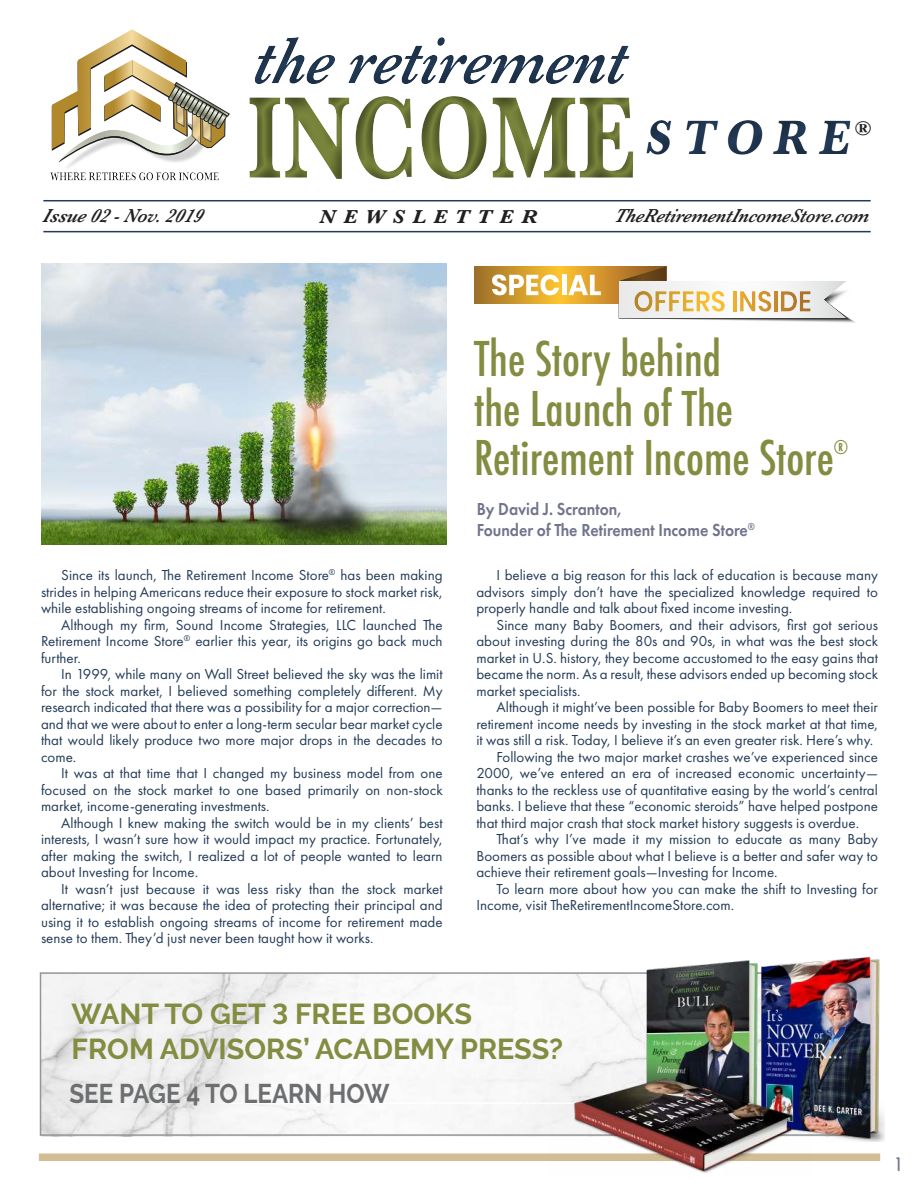
<style>
.page{position:relative;width:918px;height:1188px;background:#fff}
.page>*{position:absolute;margin:0;border:0;box-sizing:border-box;transform-origin:0 0}
.t1{font:italic 600 68.1px "Baskerville";color:#233b57;scale:.85 1}
.t2{font:italic 700 50.25px "Baskerville";color:#233b57;scale:.91 1}
.t3{font:500 condensed 46.5px/49.5px "Futura";color:#848c42}
.t4{font:700 28.8px/34.5px "Raleway";color:#848c42}
.t5{font:700 27px "Raleway";color:#6c6e70;scale:.89 1}
.t6{font:italic 700 20.55px "Baskerville";color:#221f1f;scale:1.08 1}
.t7{font:italic 600 19.5px "Baskerville";color:#221f1f;scale:.89 1}
.t8{font:italic 600 19.5px "Baskerville";color:#221f1f;scale:.94 1}
.t9{font:italic 700 19.5px "Baskerville";letter-spacing:.38em;color:#221f1f;scale:1.08 1}
.t10{font:500 condensed 18.3px "Futura";color:#848c42;scale:.91 1}
.t11{font:600 18px/21px "Futura PT";color:#70748c;scale:.89 1}
.t12{font:500 condensed 18px "Futura";color:#70748c;scale:.96 1}
.t13{font:15px/16.5px "Futura PT";color:#233b57;text-align:justify}
</style>
<div class="page">
<img style="left:43px;top:975px;width:602px;height:158px">
<div style="left:39px;top:1153px;width:841px;height:8px;background:#d2bd95"></div>
<hr style="left:43px;top:200px;width:828px;height:1px;background:#233b57">
<hr style="left:43px;top:231px;width:828px;height:1px;background:#233b57">
<hr style="left:230px;top:1102px;width:366px;height:2px;background:#fff">
<div style="left:40px;top:972px;width:803px;height:164px;border:2px solid #939597"></div>
<img style="left:763px;top:956px;width:122px;height:186px">
<svg style="left:51px;top:29px;width:798px;height:151px"></svg>
<svg style="left:50px;top:165px;width:188px;height:16px"></svg>
<img style="left:42px;top:264px;width:404px;height:280px">
<svg style="left:474px;top:266px;width:145px;height:38px;background:#cf972d"></svg>
<svg style="left:492px;top:274px;width:67px;height:21px"></svg>
<div style="left:562px;top:275px;width:5px;height:20px;background:#fff"></div>
<svg style="left:568px;top:275px;width:33px;height:20px"></svg>
<svg style="left:619px;top:266px;width:237px;height:57px"></svg>
<img style="left:645px;top:960px;width:118px;height:109px">
<img style="left:551px;top:1069px;width:261px;height:104px">
<h1 class="t1" style="left:252px;top:20px;width:451px">the retirement</h1>
<h2 class="t2" style="left:644px;top:107px;width:233px">STORE</h2>
<h3 class="t6" style="left:854px;top:116px;width:17px">®</h3>
<h3 class="t8" style="left:42px;top:204px;width:176px">Issu e 02 -Nov.2019</h3>
<h3 class="t9" style="left:320px;top:204px;width:203px">NEWSLETTER</h3>
<h3 class="t7" style="left:614px;top:204px;width:288px">TheRetirementIncomeStore.com</h3>
<p class="t13" style="left:41px;top:568px;width:403px;text-indent:20px">Since its launch, The Retirement Income Store<sup>®</sup> has been making strides in helping Americans reduce their exposure to stock market risk, while establishing ongoing streams of income for retirement.</p>
<p class="t13" style="left:41px;top:618px;width:403px;text-indent:20px">Although my firm, Sound Income Strategies, LLC launched The Retirement Income Store<sup>®</sup> earlier this year, its origins go back much further.</p>
<p class="t13" style="left:41px;top:667px;width:403px;text-indent:20px">In 1999, while many on Wall Street believed the sky was the limit for the stock market, I believed something completely different. My research indicated that there was a possibility for a major correction— and that we were about to enter a long-term secular bear market cycle that would likely produce two more major drops in the decades to come.</p>
<p class="t13" style="left:41px;top:766px;width:403px;text-indent:20px">It was at that time that I changed my business model from one focused on the stock market to one based primarily on non-stock market, income-generating investments.</p>
<p class="t13" style="left:41px;top:816px;width:403px;text-indent:20px">Although I knew making the switch would be in my clients’ best interests, I wasn’t sure how it would impact my practice. Fortunately, after making the switch, I realized a lot of people wanted to learn about Investing for Income.</p>
<p class="t13" style="left:41px;top:882px;width:403px;text-indent:20px">It wasn’t just because it was less risky than the stock market alternative; it was because the idea of protecting their principal and using it to establish ongoing streams of income for retirement made sense to them. They’d just never been taught how it works.</p>
<h3 class="t3" style="left:474px;top:337px;width:361px">The Story behind<br>the Launch of The<br>Retirement Income Store</h3>
<p class="t10" style="left:834px;top:439px;width:17px">®</p>
<p class="t11" style="left:477px;top:500px;width:314px">By David J. Scranton,<br>Founder of The Retirement Income Store<sup>®</sup></p>
<p class="t13" style="left:476px;top:568px;width:403px;text-indent:20px">I believe a big reason for this lack of education is because many advisors simply don’t have the specialized knowledge required to properly handle and talk about fixed income investing.</p>
<p class="t13" style="left:476px;top:618px;width:403px;text-indent:20px">Since many Baby Boomers, and their advisors, first got serious about investing during the 80s and 90s, in what was the best stock market in U.S. history, they become accustomed to the easy gains that became the norm. As a result, these advisors ended up becoming stock market specialists.</p>
<p class="t13" style="left:497px;top:700px;width:383px">Although it might’ve been possible for Baby Boomers to meet their</p>
<p class="t13" style="left:476px;top:717px;width:403px">retirement income needs by investing in the stock market at that time,</p>
<p class="t13" style="left:476px;top:733px;width:398px">it was still a risk. Today, I believe it’s an even greater risk. Here’s why.</p>
<p class="t13" style="left:497px;top:750px;width:383px">Following the two major market crashes we’ve experienced since</p>
<p class="t13" style="left:476px;top:766px;width:403px">2000, we’ve entered an era of increased economic uncertainty—</p>
<p class="t13" style="left:476px;top:783px;width:403px">thanks to the reckless use of quantitative easing by the world’s central</p>
<p class="t13" style="left:476px;top:799px;width:403px">banks. I believe that these “economic steroids” have helped postpone</p>
<p class="t13" style="left:476px;top:816px;width:384px">that third major crash that stock market history suggests is overdue.</p>
<p class="t13" style="left:497px;top:832px;width:383px">That’s why I’ve made it my mission to educate as many Baby</p>
<p class="t13" style="left:476px;top:849px;width:403px">Boomers as possible about what I believe is a better and safer way to</p>
<p class="t13" style="left:476px;top:865px;width:303px">achieve their retirement goals—Investing for Income.</p>
<p class="t13" style="left:497px;top:882px;width:383px">To learn more about how you can make the shift to Investing for</p>
<p class="t13" style="left:476px;top:898px;width:259px">Income, visit TheRetirementIncomeStore.com.</p>
<h3 class="t4" style="left:72px;top:998px;width:493px">WANT TO GET 3 FREE BOOKS<br>FROM ADVISORS’ ACADEMY PRESS?</h3>
<h3 class="t5" style="left:69px;top:1083px;width:361px">SEE PAGE 4 TO LEARN HOW</h3>
<p class="t12" style="left:895px;top:1156px;width:9px">1</p>
</div>
